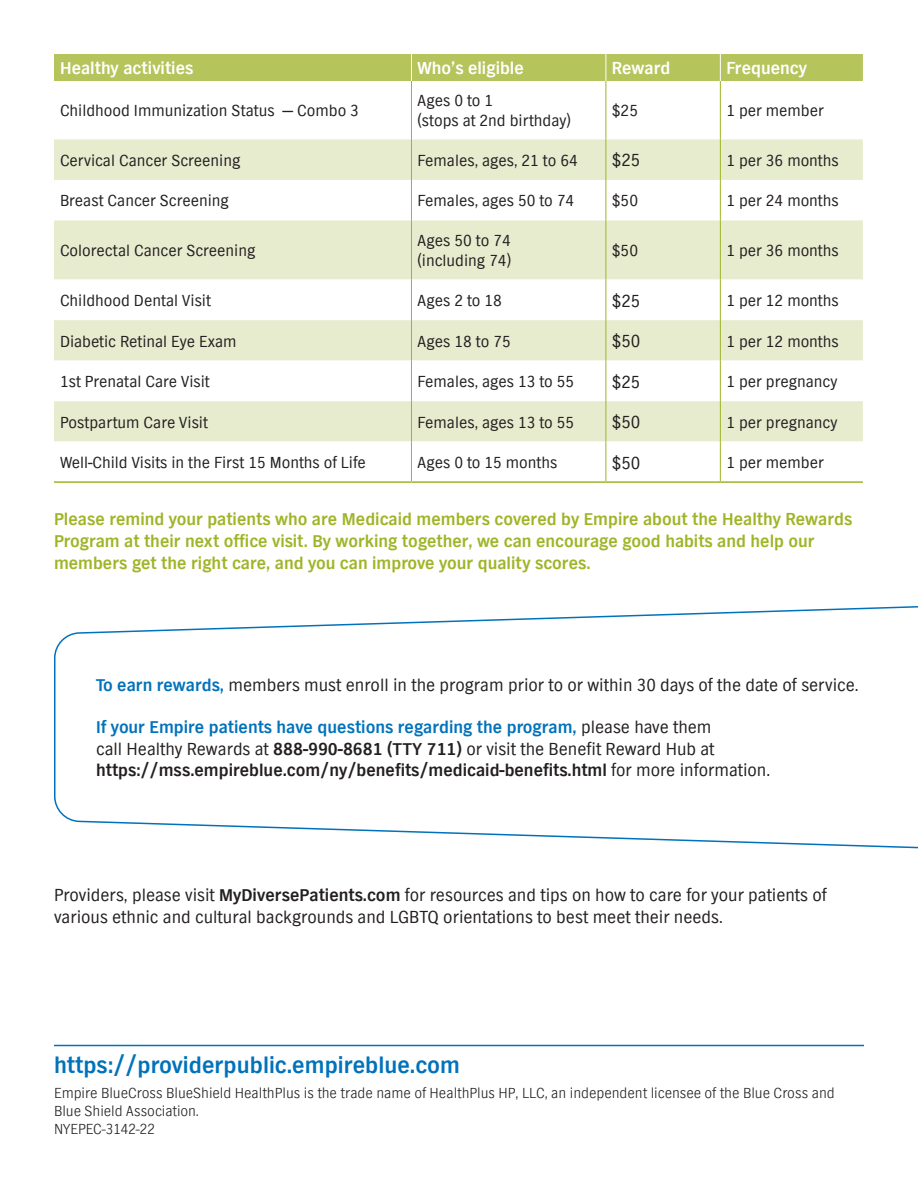
<style>
.page{position:relative;width:918px;height:1188px;background:#fff}
.page>*{position:absolute;margin:0;border:0;box-sizing:border-box;transform-origin:0 0}
.Anthem_Website{font:700 24px "TV Nord EF";color:#0072bc}
.Anthem_Body_Text{font:18px/21.6px "TV Nord EF";color:#231f20}
.Anthem_Body_Text-2{font:700 18px/21.6px "TV Nord EF";color:#a0b427}
.Anthem_Body_Text-3{font:700 18px "TV Nord EF";color:#fff}
.Anthem_Body_Text-4{font:16.5px/19.8px "TV Nord EF";color:#231f20}
.Anthem_Disclaimer_Li{font:300 15px/18px "TV Nord EF";color:#231f20}
.s1{font-weight:700;color:#0072bc}
.s2{font-weight:700}
</style>
<div class="page">
<svg style="left:54px;top:139px;width:809px;height:141px;fill:#e8eccf"></svg>
<svg style="left:54px;top:280px;width:809px;height:201px"></svg>
<hr style="left:411px;top:81px;width:1px;height:58px;background:#a0b427">
<hr style="left:606px;top:81px;width:1px;height:58px;background:#a0b427">
<hr style="left:720px;top:81px;width:1px;height:58px;background:#a0b427">
<hr style="left:411px;top:139px;width:1px;height:41px;background:#a0b427">
<hr style="left:606px;top:139px;width:1px;height:41px;background:#a0b427">
<hr style="left:720px;top:139px;width:1px;height:41px;background:#a0b427">
<hr style="left:411px;top:180px;width:1px;height:40px;background:#a0b427">
<hr style="left:606px;top:180px;width:1px;height:40px;background:#a0b427">
<hr style="left:720px;top:180px;width:1px;height:40px;background:#a0b427">
<hr style="left:411px;top:220px;width:1px;height:60px;background:#a0b427">
<hr style="left:606px;top:220px;width:1px;height:60px;background:#a0b427">
<hr style="left:720px;top:220px;width:1px;height:60px;background:#a0b427">
<hr style="left:411px;top:280px;width:1px;height:40px;background:#a0b427">
<hr style="left:606px;top:280px;width:1px;height:40px;background:#a0b427">
<hr style="left:720px;top:280px;width:1px;height:40px;background:#a0b427">
<hr style="left:411px;top:320px;width:1px;height:41px;background:#a0b427">
<hr style="left:606px;top:320px;width:1px;height:41px;background:#a0b427">
<hr style="left:720px;top:320px;width:1px;height:41px;background:#a0b427">
<hr style="left:411px;top:361px;width:1px;height:40px;background:#a0b427">
<hr style="left:606px;top:361px;width:1px;height:40px;background:#a0b427">
<hr style="left:720px;top:361px;width:1px;height:40px;background:#a0b427">
<hr style="left:411px;top:401px;width:1px;height:41px;background:#a0b427">
<hr style="left:606px;top:401px;width:1px;height:41px;background:#a0b427">
<hr style="left:720px;top:401px;width:1px;height:41px;background:#a0b427">
<hr style="left:411px;top:442px;width:1px;height:39px;background:#a0b427">
<hr style="left:606px;top:442px;width:1px;height:39px;background:#a0b427">
<hr style="left:720px;top:442px;width:1px;height:39px;background:#a0b427">
<div style="left:54px;top:54px;width:809px;height:27px;background:#b6c45c"></div>
<hr style="left:54px;top:481px;width:357px;height:2px;background:#a0b427">
<hr style="left:411px;top:481px;width:195px;height:2px;background:#a0b427">
<hr style="left:606px;top:481px;width:114px;height:2px;background:#a0b427">
<hr style="left:720px;top:481px;width:143px;height:2px;background:#a0b427">
<svg style="left:54px;top:606px;width:864px;height:243px"></svg>
<hr style="left:54px;top:1045px;width:810px;height:1px;background:#0072bc">
<p class="Anthem_Body_Text-3" style="left:60px;top:58px;width:135px">Healthy activities</p>
<p class="Anthem_Body_Text-3" style="left:417px;top:58px;width:108px">Who’s eligible</p>
<p class="Anthem_Body_Text-3" style="left:612px;top:58px;width:60px">Reward</p>
<p class="Anthem_Body_Text-3" style="left:726px;top:58px;width:82px">Frequency</p>
<p class="Anthem_Body_Text-4" style="left:60px;top:101px;width:301px">Childhood Immunization Status — Combo 3</p>
<p class="Anthem_Body_Text-4" style="left:417px;top:91px;width:155px">Ages 0 to 1<br>(stops at 2nd birthday)</p>
<p class="Anthem_Body_Text-4" style="left:612px;top:101px;width:28px">$25</p>
<p class="Anthem_Body_Text-4" style="left:726px;top:101px;width:99px">1 per member</p>
<p class="Anthem_Body_Text-4" style="left:60px;top:151px;width:182px">Cervical Cancer Screening</p>
<p class="Anthem_Body_Text-4" style="left:417px;top:151px;width:162px">Females, ages, 21 to 64</p>
<p class="Anthem_Body_Text" style="left:612px;top:150px;width:30px">$25</p>
<p class="Anthem_Body_Text-4" style="left:726px;top:151px;width:114px">1 per 36 months</p>
<p class="Anthem_Body_Text-4" style="left:60px;top:191px;width:170px">Breast Cancer Screening</p>
<p class="Anthem_Body_Text-4" style="left:417px;top:191px;width:158px">Females, ages 50 to 74</p>
<p class="Anthem_Body_Text-4" style="left:612px;top:191px;width:28px">$50</p>
<p class="Anthem_Body_Text-4" style="left:726px;top:191px;width:114px">1 per 24 months</p>
<p class="Anthem_Body_Text-4" style="left:60px;top:241px;width:197px">Colorectal Cancer Screening</p>
<p class="Anthem_Body_Text-4" style="left:417px;top:231px;width:95px">Ages 50 to 74 (including 74)</p>
<p class="Anthem_Body_Text-4" style="left:612px;top:241px;width:28px">$50</p>
<p class="Anthem_Body_Text-4" style="left:726px;top:241px;width:114px">1 per 36 months</p>
<p class="Anthem_Body_Text-4" style="left:60px;top:291px;width:152px">Childhood Dental Visit</p>
<p class="Anthem_Body_Text-4" style="left:417px;top:291px;width:86px">Ages 2 to 18</p>
<p class="Anthem_Body_Text" style="left:612px;top:290px;width:30px">$25</p>
<p class="Anthem_Body_Text-4" style="left:726px;top:291px;width:114px">1 per 12 months</p>
<p class="Anthem_Body_Text-4" style="left:60px;top:332px;width:178px">Diabetic Retinal Eye Exam</p>
<p class="Anthem_Body_Text-4" style="left:417px;top:332px;width:95px">Ages 18 to 75</p>
<p class="Anthem_Body_Text" style="left:612px;top:331px;width:30px">$50</p>
<p class="Anthem_Body_Text-4" style="left:726px;top:332px;width:114px">1 per 12 months</p>
<p class="Anthem_Body_Text-4" style="left:60px;top:372px;width:151px">1st Prenatal Care Visit</p>
<p class="Anthem_Body_Text-4" style="left:417px;top:372px;width:158px">Females, ages 13 to 55</p>
<p class="Anthem_Body_Text" style="left:612px;top:371px;width:30px">$25</p>
<p class="Anthem_Body_Text-4" style="left:726px;top:372px;width:113px">1 per pregnancy</p>
<p class="Anthem_Body_Text-4" style="left:60px;top:413px;width:149px">Postpartum Care Visit</p>
<p class="Anthem_Body_Text-4" style="left:417px;top:413px;width:158px">Females, ages 13 to 55</p>
<p class="Anthem_Body_Text" style="left:612px;top:412px;width:30px">$50</p>
<p class="Anthem_Body_Text-4" style="left:726px;top:413px;width:113px">1 per pregnancy</p>
<p class="Anthem_Body_Text-4" style="left:60px;top:453px;width:307px">Well-Child Visits in the First 15 Months of Life</p>
<p class="Anthem_Body_Text-4" style="left:417px;top:453px;width:141px">Ages 0 to 15 months</p>
<p class="Anthem_Body_Text" style="left:612px;top:452px;width:30px">$50</p>
<p class="Anthem_Body_Text-4" style="left:726px;top:453px;width:99px">1 per member</p>
<p class="Anthem_Body_Text-2" style="left:54px;top:509px;width:800px">Please remind your patients who are Medicaid members covered by Empire about the Healthy Rewards<br>Program at their next office visit. By working together, we can encourage good habits and help our members get the right care, and you can improve your quality scores.</p>
<p class="Anthem_Body_Text" style="left:96px;top:675px;width:764px"><span class="s1">To earn rewards,</span> members must enroll in the program prior to or within 30 days of the date of service.</p>
<p class="Anthem_Body_Text" style="left:96px;top:717px;width:676px"><span class="s1">If your Empire patients have questions regarding the program,</span> please have them<br>call Healthy Rewards at <span class="s2">888-990-8681 (TTY 711)</span> or visit the Benefit Reward Hub at <span class="s2">https://mss.empireblue.com/ny/benefits/medicaid-benefits.html</span> for more information.</p>
<p class="Anthem_Body_Text" style="left:54px;top:885px;width:774px">Providers, please visit <span class="s2">MyDiversePatients.com</span> for resources and tips on how to care for your patients of various ethnic and cultural backgrounds and LGBTQ orientations to best meet their needs.</p>
<p class="Anthem_Website" style="left:54px;top:1052px;width:407px">https://providerpublic.empireblue.com</p>
<p class="Anthem_Disclaimer_Li" style="left:54px;top:1084px;width:782px">Empire BlueCross BlueShield HealthPlus is the trade name of HealthPlus HP, LLC, an independent licensee of the Blue Cross and<br>Blue Shield Association.</p>
<p class="Anthem_Disclaimer_Li" style="left:54px;top:1120px;width:102px">NYEPEC-3142-22</p>
</div>
